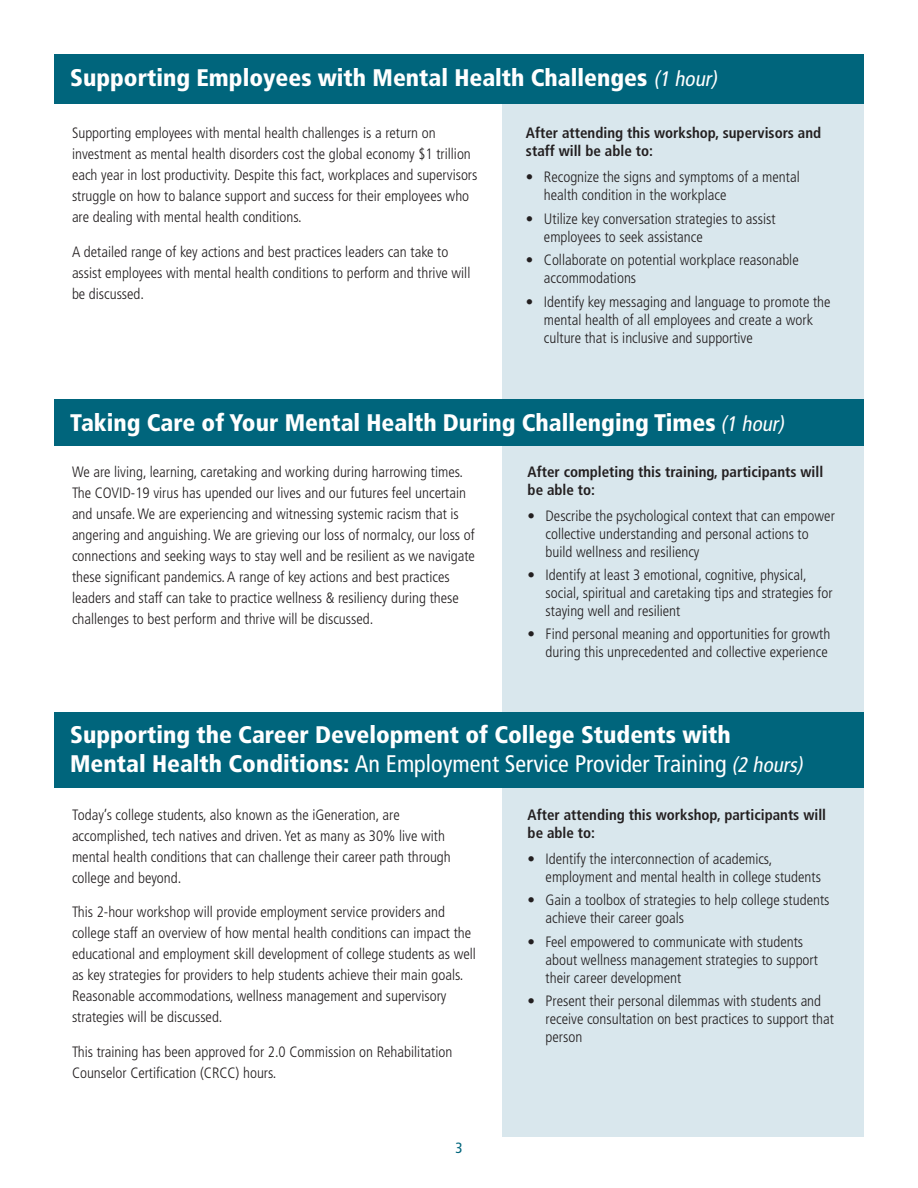
<style>
.page{position:relative;width:918px;height:1188px;background:#fff}
.page>*{position:absolute;margin:0;border:0;box-sizing:border-box;transform-origin:0 0}
.Bar_Subheads{font:900 condensed 24px/28.5px "Frutiger LT Std";color:#fff}
.Body_Copy{font:300 condensed 15px/21px "Frutiger LT Std";color:#231f20}
.Body_Bullet_Copy{font:700 condensed 15px/18px "Frutiger LT Std";color:#231f20}
.Bar_Subheads-2{font:condensed 14.85px "Frutiger LT Std";color:#00657c}
.s1{font-weight:400;font-style:italic;font-size:21px}
.s2{font-weight:400}
</style>
<div class="page">
<div style="left:502px;top:95px;width:362px;height:1041px;background:#d9e7ed"></div>
<div style="left:54px;top:712px;width:810px;height:75px;background:#00657c"></div>
<div style="left:54px;top:400px;width:810px;height:46px;background:#00657c"></div>
<div style="left:54px;top:54px;width:810px;height:50px;background:#00657c"></div>
<p class="Bar_Subheads" style="left:70px;top:63px;width:653px">Supporting Employees with Mental Health Challenges <span class="s1">(1 hour)</span></p>
<p class="Body_Copy" style="left:72px;top:123px;width:407px">Supporting employees with mental health challenges is a return on investment as mental health disorders cost the global economy $1 trillion each year in lost productivity. Despite this fact, workplaces and supervisors struggle on how to balance support and success for their employees who are dealing with mental health conditions.</p>
<p class="Body_Copy" style="left:72px;top:241px;width:400px">A detailed range of key actions and best practices leaders can take to assist employees with mental health conditions to perform and thrive will be discussed.</p>
<p class="Body_Bullet_Copy" style="left:526px;top:124px;width:297px">After attending this workshop, supervisors and staff will be able to:</p>
<p class="Body_Copy" style="left:544px;top:169px;width:257px;line-height:18px;text-indent:-18px">• Recognize the signs and symptoms of a mental health condition in the workplace</p>
<p class="Body_Copy" style="left:544px;top:210px;width:233px;line-height:18px;text-indent:-18px">• Utilize key conversation strategies to assist employees to seek assistance</p>
<p class="Body_Copy" style="left:544px;top:251px;width:256px;line-height:18px;text-indent:-18px">• Collaborate on potential workplace reasonable accommodations</p>
<p class="Body_Copy" style="left:544px;top:293px;width:288px;line-height:18px;text-indent:-18px">• Identify key messaging and language to promote the mental health of all employees and create a work culture that is inclusive and supportive</p>
<p class="Bar_Subheads" style="left:70px;top:408px;width:720px">Taking Care of Your Mental Health During Challenging Times <span class="s1">(1 hour)</span></p>
<p class="Body_Bullet_Copy" style="left:528px;top:462px;width:297px">After completing this training, participants will be able to:</p>
<p class="Body_Copy" style="left:546px;top:507px;width:291px;line-height:18px;text-indent:-18px">• Describe the psychological context that can empower collective understanding and personal actions to build wellness and resiliency</p>
<p class="Body_Copy" style="left:546px;top:566px;width:288px;line-height:18px;text-indent:-18px">• Identify at least 3 emotional, cognitive, physical, social, spiritual and caretaking tips and strategies for staying well and resilient</p>
<p class="Body_Copy" style="left:528px;top:625px;width:304px;line-height:18px;text-align:right">• Find personal meaning and opportunities for growth during this unprecedented and collective experience</p>
<p class="Body_Copy" style="left:72px;top:461px;width:405px">We are living, learning, caretaking and working during harrowing times.<br>The COVID-19 virus has upended our lives and our futures feel uncertain and unsafe. We are experiencing and witnessing systemic racism that is angering and anguishing. We are grieving our loss of normalcy, our loss of connections and seeking ways to stay well and be resilient as we navigate these significant pandemics. A range of key actions and best practices leaders and staff can take to practice wellness &amp; resiliency during these challenges to best perform and thrive will be discussed.</p>
<p class="Bar_Subheads" style="left:70px;top:721px;width:738px">Supporting the Career Development of College Students with<br>Mental Health Conditions: <span class="s2">An Employment Service Provider Training</span> <span class="s1">(2 hours)</span></p>
<p class="Body_Bullet_Copy" style="left:528px;top:806px;width:300px">After attending this workshop, participants will be able to:</p>
<p class="Body_Copy" style="left:546px;top:850px;width:277px;line-height:18px;text-indent:-18px">• Identify the interconnection of academics, employment and mental health in college students</p>
<p class="Body_Copy" style="left:546px;top:892px;width:285px;line-height:18px;text-indent:-18px">• Gain a toolbox of strategies to help college students achieve their career goals</p>
<p class="Body_Copy" style="left:546px;top:933px;width:274px;line-height:18px;text-indent:-18px">• Feel empowered to communicate with students about wellness management strategies to support their career development</p>
<p class="Body_Copy" style="left:546px;top:992px;width:290px;line-height:18px;text-indent:-18px">• Present their personal dilemmas with students and receive consultation on best practices to support that person</p>
<p class="Body_Copy" style="left:72px;top:805px;width:380px">Today’s college students, also known as the iGeneration, are accomplished, tech natives and driven. Yet as many as 30% live with mental health conditions that can challenge their career path through college and beyond.</p>
<p class="Body_Copy" style="left:72px;top:902px;width:405px">This 2-hour workshop will provide employment service providers and college staff an overview of how mental health conditions can impact the educational and employment skill development of college students as well as key strategies for providers to help students achieve their main goals.<br>Reasonable accommodations, wellness management and supervisory strategies will be discussed.</p>
<p class="Body_Copy" style="left:72px;top:1042px;width:382px">This training has been approved for 2.0 Commission on Rehabilitation<br>Counselor Certification (CRCC) hours.</p>
<p class="Bar_Subheads-2" style="left:455px;top:1139px;width:9px">3</p>
</div>
